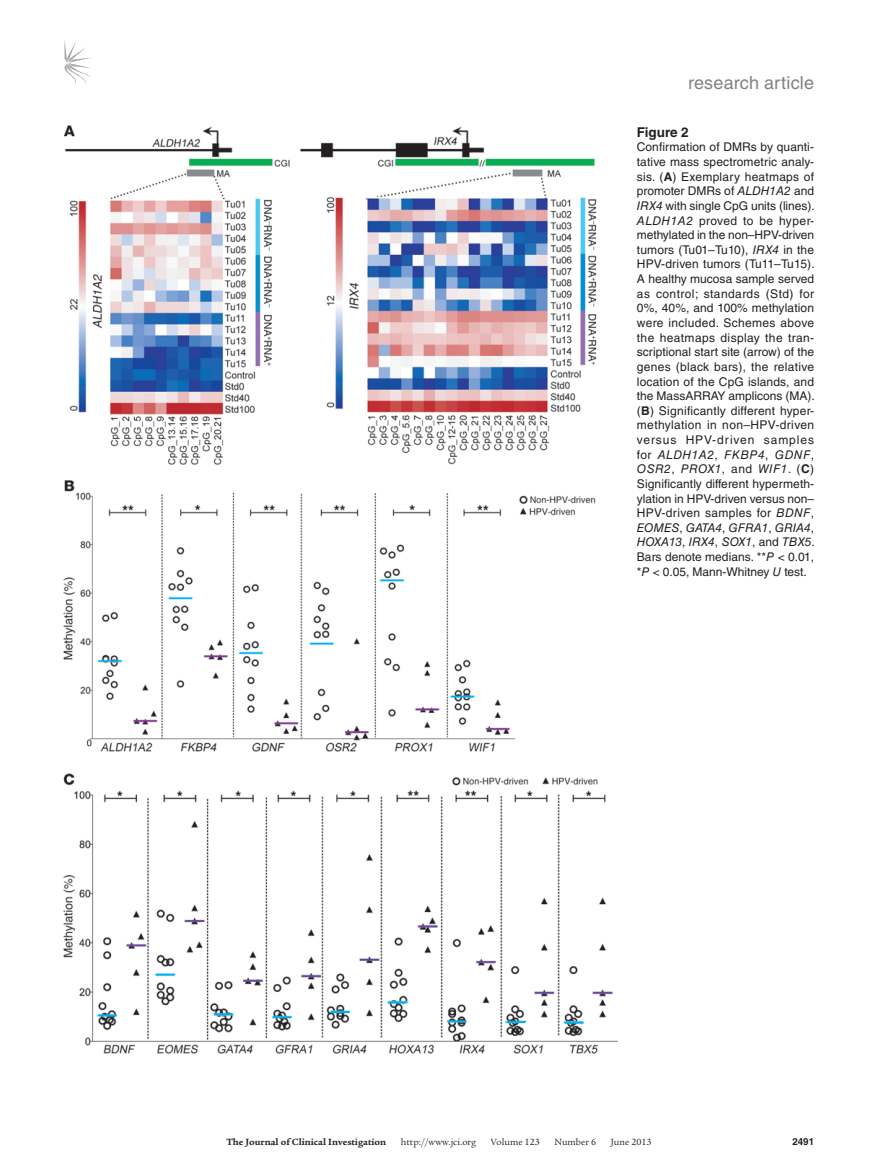
<style>
.page{position:relative;width:878px;height:1175px;background:#fff}
.page>*{position:absolute;margin:0;border:0;box-sizing:border-box;transform-origin:0 0}
.t1{font:18px "Helvetica LT Std";letter-spacing:.01em;color:#808285}
.t2{font:700 13.5px "Helvetica LT Std";color:#231f20}
.t3{font:12px/14.7px "Helvetica LT Std";letter-spacing:.005em;color:#231f20;text-align:justify}
.t4{font:9.75px "Legacy Serif Std";color:#231f20}
.t5{font:700 9.75px "Legacy Serif Std";color:#231f20}
.t6{font:700 9.75px "Helvetica LT Std";color:#231f20}
.s1{font-weight:700}
.s2{font-style:italic}
</style>
<div class="page">
<svg style="left:64px;top:40px;width:27px;height:45px"></svg>
<img style="left:63px;top:125px;width:555px;height:929px">
<h1 class="t1" style="left:688px;top:73px;width:127px">research article</h1>
<p class="t2" style="left:637px;top:124px;width:53px">Figure 2</p>
<p class="t3" style="left:637px;top:140px;width:179px">Confirmation of DMRs by quanti&shy;tative mass spectrometric analy&shy;sis. (<span class="s1">A</span>) Exemplary heatmaps of promoter DMRs of <span class="s2">ALDH1A2</span> and <span class="s2">IRX4</span> with single CpG units (lines).<br><span class="s2">ALDH1A2</span> proved to be hyper&shy;methylated in the non–HPV-driven tumors (Tu01–Tu10), <span class="s2">IRX4</span> in the HPV-driven tumors (Tu11–Tu15).<br>A healthy mucosa sample served as control; standards (Std) for 0%, 40%, and 100% methylation were included. Schemes above the heatmaps display the tran&shy;scriptional start site (arrow) of the genes (black bars), the relative location of the CpG islands, and the MassARRAY amplicons (MA). (<span class="s1">B</span>) Significantly different hyper&shy;methylation in non–HPV-driven versus HPV-driven samples for <span class="s2">ALDH1A2</span>, <span class="s2">FKBP4</span>, <span class="s2">GDNF</span>, <span class="s2">OSR2</span>, <span class="s2">PROX1</span>, and <span class="s2">WIF1</span>. (<span class="s1">C</span>)<br>Significantly different hypermeth&shy;ylation in HPV-driven versus non– HPV-driven samples for <span class="s2">BDNF</span>, <span class="s2">EOMES</span>, <span class="s2">GATA4</span>, <span class="s2">GFRA1</span>, <span class="s2">GRIA4</span>, <span class="s2">HOXA13</span>, <span class="s2">IRX4</span>, <span class="s2">SOX1</span>, and <span class="s2">TBX5</span>.<br>Bars denote medians. **<span class="s2">P</span> &lt; 0.01, *<span class="s2">P</span> &lt; 0.05, Mann-Whitney <span class="s2">U</span> test.</p>
<p class="t5" style="left:226px;top:1135px;width:161px">The Journal of Clinical Investigation</p>
<p class="t4" style="left:401px;top:1136px;width:77px">http://www.jci.org</p>
<p class="t4" style="left:491px;top:1136px;width:50px">Volume 123</p>
<p class="t4" style="left:554px;top:1136px;width:43px">Number 6</p>
<p class="t4" style="left:610px;top:1136px;width:42px">June 2013</p>
<p class="t6" style="left:792px;top:1135px;width:23px">2491</p>
</div>
